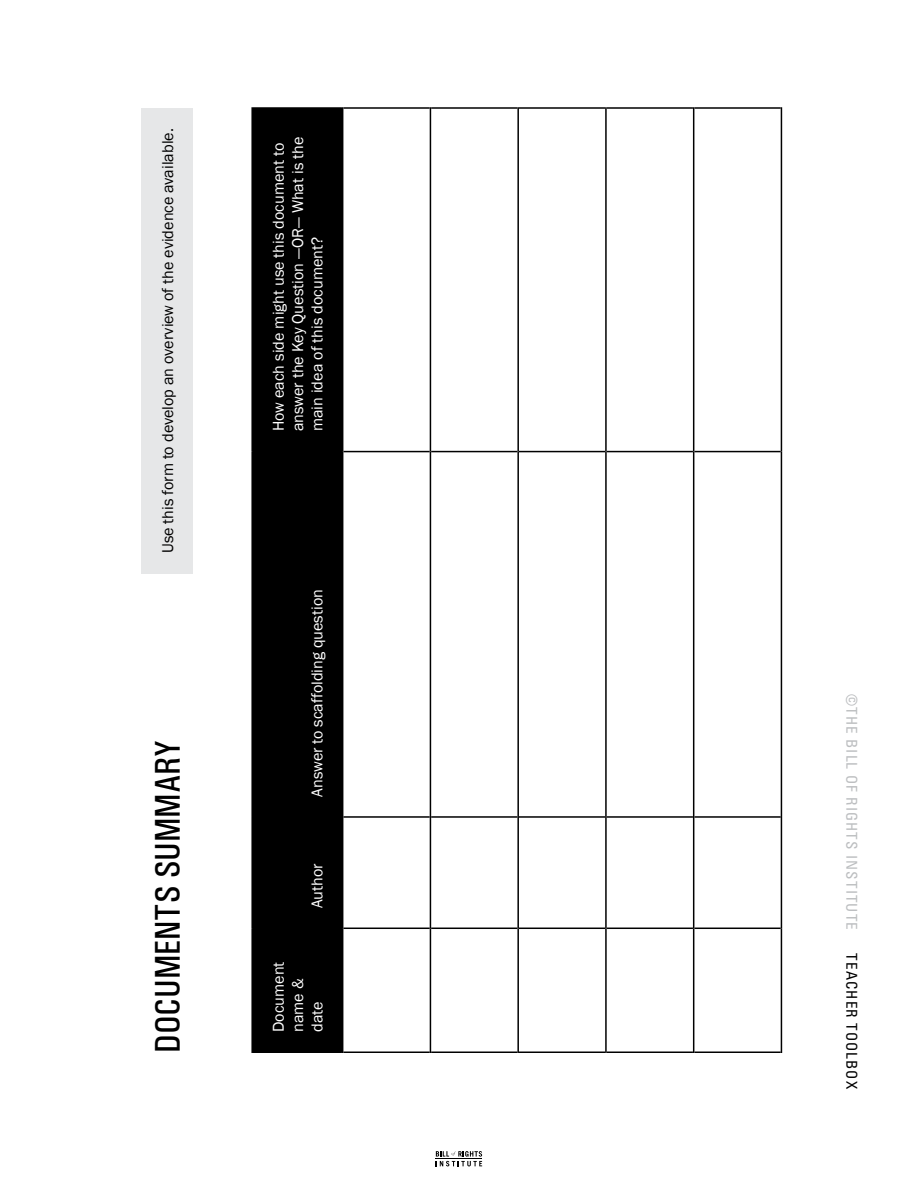
<style>
.page{position:relative;width:918px;height:1188px;background:#fff}
.page>*{position:absolute;margin:0;border:0;box-sizing:border-box;transform-origin:0 0}
.t1{font:500 condensed 36px "Univers";color:#000}
.t2{font:16.2px/19.4px "Franklin Gothic";color:#fff}
.t3{font:16.2px "Franklin Gothic";color:#000}
.t4{font:condensed 15px "Univers";letter-spacing:.075em;color:#bcbec0}
.t5{font:condensed 15px "Univers";letter-spacing:.075em;color:#000}
</style>
<div class="page">
<div style="left:142px;top:108px;width:51px;height:465px;background:#e6e7e8"></div>
<div style="left:253px;top:109px;width:89px;height:943px;background:#000"></div>
<hr style="left:251px;top:928px;width:2px;height:125px;background:#000">
<hr style="left:253px;top:1052px;width:89px;height:1px;background:#000">
<hr style="left:251px;top:817px;width:2px;height:111px;background:#000">
<hr style="left:253px;top:928px;width:89px;height:1px;background:#000">
<hr style="left:251px;top:452px;width:2px;height:365px;background:#000">
<hr style="left:253px;top:816px;width:89px;height:2px;background:#000">
<hr style="left:251px;top:107px;width:2px;height:345px;background:#000">
<hr style="left:253px;top:451px;width:89px;height:1px;background:#000">
<hr style="left:253px;top:107px;width:89px;height:2px;background:#000">
<hr style="left:342px;top:928px;width:1px;height:125px;background:#000">
<hr style="left:343px;top:1052px;width:87px;height:1px;background:#000">
<hr style="left:342px;top:817px;width:1px;height:111px;background:#000">
<hr style="left:343px;top:928px;width:87px;height:1px;background:#000">
<hr style="left:342px;top:452px;width:1px;height:365px;background:#000">
<hr style="left:343px;top:816px;width:87px;height:2px;background:#000">
<hr style="left:342px;top:107px;width:1px;height:345px;background:#000">
<hr style="left:343px;top:451px;width:87px;height:1px;background:#000">
<hr style="left:343px;top:107px;width:87px;height:2px;background:#000">
<hr style="left:430px;top:928px;width:1px;height:125px;background:#000">
<hr style="left:431px;top:1052px;width:86px;height:1px;background:#000">
<hr style="left:430px;top:817px;width:1px;height:111px;background:#000">
<hr style="left:431px;top:928px;width:86px;height:1px;background:#000">
<hr style="left:430px;top:452px;width:1px;height:365px;background:#000">
<hr style="left:431px;top:816px;width:86px;height:2px;background:#000">
<hr style="left:430px;top:107px;width:1px;height:345px;background:#000">
<hr style="left:431px;top:451px;width:86px;height:1px;background:#000">
<hr style="left:431px;top:107px;width:86px;height:2px;background:#000">
<hr style="left:517px;top:928px;width:2px;height:125px;background:#000">
<hr style="left:519px;top:1052px;width:86px;height:1px;background:#000">
<hr style="left:517px;top:817px;width:2px;height:111px;background:#000">
<hr style="left:519px;top:928px;width:86px;height:1px;background:#000">
<hr style="left:517px;top:452px;width:2px;height:365px;background:#000">
<hr style="left:519px;top:816px;width:86px;height:2px;background:#000">
<hr style="left:517px;top:107px;width:2px;height:345px;background:#000">
<hr style="left:519px;top:451px;width:86px;height:1px;background:#000">
<hr style="left:519px;top:107px;width:86px;height:2px;background:#000">
<hr style="left:605px;top:928px;width:2px;height:125px;background:#000">
<hr style="left:607px;top:1052px;width:86px;height:1px;background:#000">
<hr style="left:605px;top:817px;width:2px;height:111px;background:#000">
<hr style="left:607px;top:928px;width:86px;height:1px;background:#000">
<hr style="left:605px;top:452px;width:2px;height:365px;background:#000">
<hr style="left:607px;top:816px;width:86px;height:2px;background:#000">
<hr style="left:605px;top:107px;width:2px;height:345px;background:#000">
<hr style="left:607px;top:451px;width:86px;height:1px;background:#000">
<hr style="left:607px;top:107px;width:86px;height:2px;background:#000">
<hr style="left:693px;top:928px;width:1px;height:125px;background:#000">
<hr style="left:694px;top:1052px;width:87px;height:1px;background:#000">
<hr style="left:693px;top:817px;width:1px;height:111px;background:#000">
<hr style="left:694px;top:928px;width:87px;height:1px;background:#000">
<hr style="left:693px;top:452px;width:1px;height:365px;background:#000">
<hr style="left:694px;top:816px;width:87px;height:2px;background:#000">
<hr style="left:693px;top:107px;width:1px;height:345px;background:#000">
<hr style="left:694px;top:451px;width:87px;height:1px;background:#000">
<hr style="left:694px;top:107px;width:87px;height:2px;background:#000">
<hr style="left:781px;top:928px;width:1px;height:125px;background:#000">
<hr style="left:781px;top:817px;width:1px;height:111px;background:#000">
<hr style="left:781px;top:452px;width:1px;height:365px;background:#000">
<hr style="left:781px;top:107px;width:1px;height:345px;background:#000">
<svg style="left:436px;top:1151px;width:46px;height:15px"></svg>
<p class="t3" style="left:158px;top:553px;width:426px;rotate:-90deg">Use this form to develop an overview of the evidence available.</p>
<p class="t1" style="left:147px;top:1053px;width:314px;rotate:-90deg">DOCUMENTS SUMMARY</p>
<p class="t2" style="left:269px;top:431px;width:296px;rotate:-90deg">How each side might use this document to answer the Key Question —OR— What is the main idea of this document?</p>
<p class="t2" style="left:308px;top:797px;width:209px;rotate:-90deg">Answer to scaffolding question</p>
<p class="t2" style="left:308px;top:908px;width:46px;rotate:-90deg">Author</p>
<p class="t2" style="left:269px;top:1032px;width:72px;rotate:-90deg">Document name &amp; date</p>
<p class="t4" style="left:862px;top:694px;width:237px;rotate:90deg">©THE BILL OF RIGHTS INSTITUTE</p>
<p class="t5" style="left:862px;top:953px;width:137px;rotate:90deg">TEACHER TOOLBOX</p>
</div>
